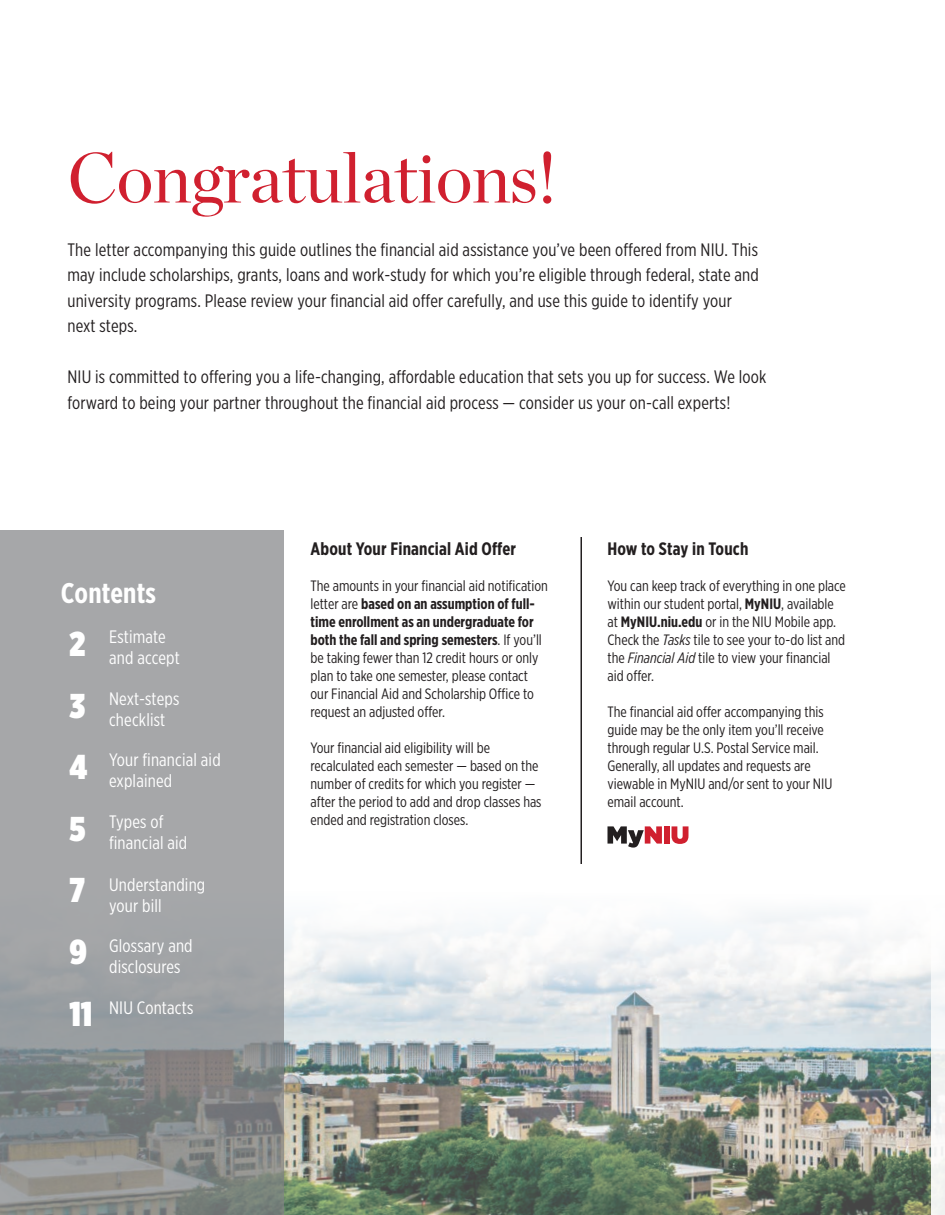
<style>
.page{position:relative;width:945px;height:1215px;background:#fff}
.page>*{position:absolute;margin:0;border:0;box-sizing:border-box;transform-origin:0 0}
.t1{font:70.5px "Chronicle Display";letter-spacing:-.01em;color:#d0202f}
.t2{font:900 34.5px/61.5px "Gotham X Narrow";color:#fff}
.t3{font:700 28.5px "Gotham X Narrow";letter-spacing:.005em;color:#fff}
.t4{font:18px/25.5px "Gotham X Narrow";letter-spacing:.01em;color:#231f20}
.t5{font:18px/21px "Gotham X Narrow";letter-spacing:.01em;color:#fff}
.t6{font:700 18px "Gotham X Narrow";letter-spacing:.01em;color:#231f20}
.t7{font:15px/18px "Gotham X Narrow";color:#231f20}
.s1{font-weight:700}
.s2{font-style:italic}
</style>
<div class="page">
<img style="left:284px;top:826px;width:648px;height:389px">
<div style="left:932px;top:970px;width:13px;height:245px;background:#f4f5f5"></div>
<svg style="left:0;top:531px;width:284px;height:684px;background:#9b9d9f"></svg>
<hr style="left:580px;top:537px;width:2px;height:327px;background:#231f20">
<svg style="left:608px;top:826px;width:54px;height:22px"></svg>
<div style="left:664px;top:826px;width:6px;height:18px;background:#d0202f"></div>
<svg style="left:672px;top:826px;width:17px;height:18px"></svg>
<h1 class="t1" style="left:68px;top:124px;width:491px">Congratulations!</h1>
<p class="t4" style="left:68px;top:237px;width:693px">The letter accompanying this guide outlines the financial aid assistance you’ve been offered from NIU. This may include scholarships, grants, loans and work-study for which you’re eligible through federal, state and university programs. Please review your financial aid offer carefully, and use this guide to identify your next steps.</p>
<p class="t4" style="left:68px;top:364px;width:701px">NIU is committed to offering you a life-changing, affordable education that sets you up for success. We look forward to being your partner throughout the financial aid process — consider us your on-call experts!</p>
<h3 class="t3" style="left:61px;top:576px;width:97px">Contents</h3>
<h2 class="t2" style="left:69px;top:613px;width:24px">2<br>3<br>4<br>5<br>7<br>9<br>11</h2>
<p class="t5" style="left:109px;top:626px;width:72px">Estimate and accept</p>
<p class="t5" style="left:109px;top:688px;width:72px">Next-steps checklist</p>
<p class="t5" style="left:109px;top:749px;width:113px">Your financial aid explained</p>
<p class="t5" style="left:109px;top:811px;width:80px">Types of financial aid</p>
<p class="t5" style="left:109px;top:874px;width:98px">Understanding your bill</p>
<p class="t5" style="left:109px;top:935px;width:85px">Glossary and disclosures</p>
<p class="t5" style="left:109px;top:997px;width:86px">NIU Contacts</p>
<p class="t6" style="left:310px;top:538px;width:207px">About Your Financial Aid Offer</p>
<p class="t7" style="left:310px;top:577px;width:239px">The amounts in your financial aid notification letter are <span class="s1">based on an assumption of full&shy;time enrollment as an undergraduate for both the fall and spring semesters</span>. If you’ll be taking fewer than 12 credit hours or only plan to take one semester, please contact our Financial Aid and Scholarship Office to request an adjusted offer.</p>
<p class="t7" style="left:310px;top:739px;width:233px">Your financial aid eligibility will be recalculated each semester — based on the number of credits for which you register — after the period to add and drop classes has ended and registration closes.</p>
<p class="t6" style="left:608px;top:538px;width:142px">How to Stay in Touch</p>
<p class="t7" style="left:608px;top:577px;width:240px">You can keep track of everything in one place within our student portal, <span class="s1">MyNIU</span>, available at <span class="s1">MyNIU.niu.edu</span> or in the NIU Mobile app.<br>Check the <span class="s2">Tasks</span> tile to see your to-do list and the <span class="s2">Financial Aid</span> tile to view your financial aid offer.</p>
<p class="t7" style="left:608px;top:703px;width:227px">The financial aid offer accompanying this guide may be the only item you’ll receive through regular U.S. Postal Service mail.<br>Generally, all updates and requests are viewable in MyNIU and/or sent to your NIU email account.</p>
</div>
